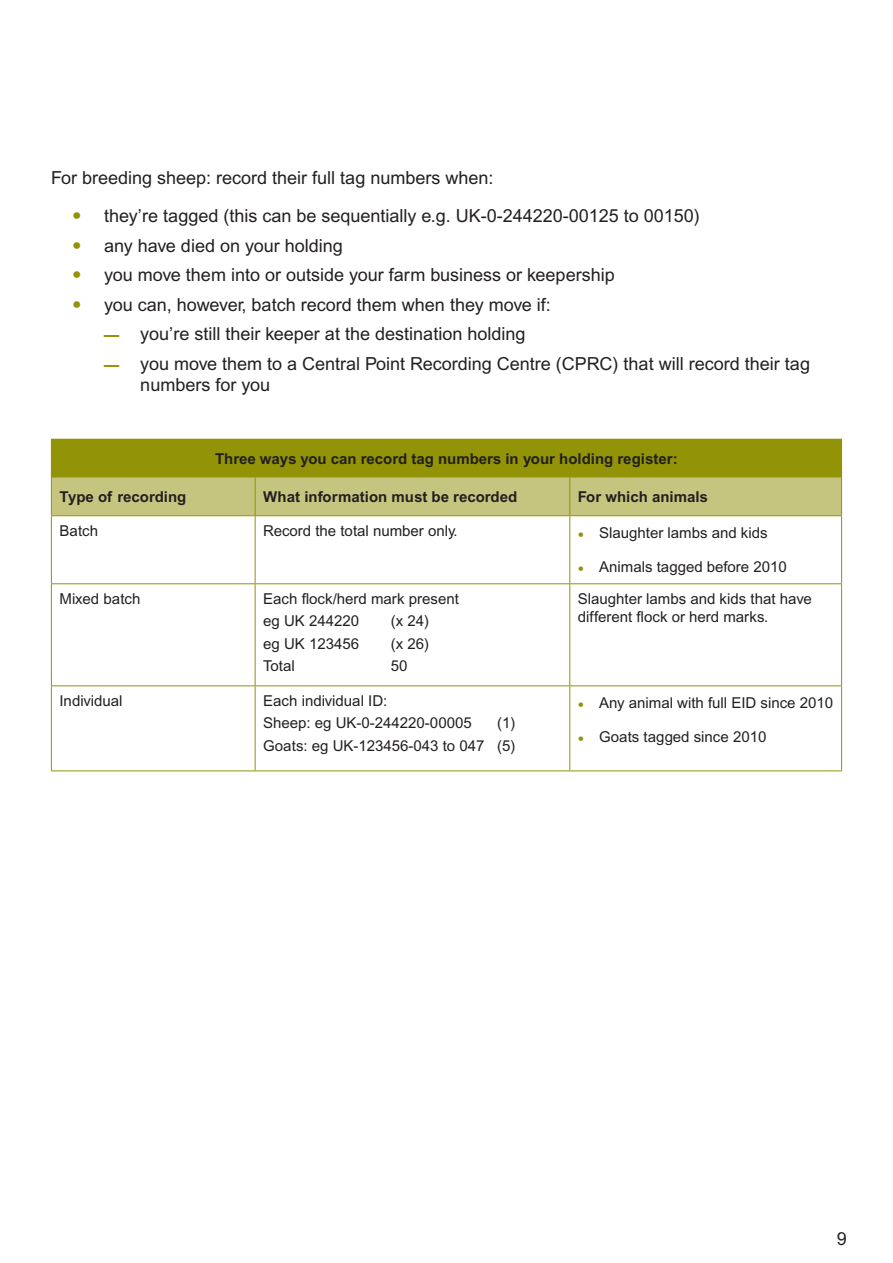
<style>
.page{position:relative;width:893px;height:1263px;background:#fff}
.page>*{position:absolute;margin:0;border:0;box-sizing:border-box;transform-origin:0 0}
.Body_Bulleted_Text{font:18px/21px "Arial";color:#231f20}
.Body_Text{font:18px "Arial";color:#231f20}
.t1{font:15px/22.2px "Arial";color:#231f20}
.t2{font:700 15px "Arial";color:#231f20}
.s1{font-size:27px;color:#929306}
.s2{font-size:18px;color:#929306}
</style>
<div class="page">
<div style="left:51px;top:439px;width:791px;height:38px;background:#929306"></div>
<div style="left:52px;top:477px;width:789px;height:38px;background:#c6c57f"></div>
<svg style="left:52px;top:516px;width:203px;height:254px"></svg>
<hr style="left:51px;top:516px;width:1px;height:67px;background:#929306">
<hr style="left:51px;top:584px;width:1px;height:101px;background:#929306">
<hr style="left:51px;top:686px;width:1px;height:84px;background:#929306">
<hr style="left:51px;top:477px;width:1px;height:38px;background:#929306">
<hr style="left:255px;top:516px;width:1px;height:67px;background:#929306">
<hr style="left:255px;top:584px;width:1px;height:101px;background:#929306">
<hr style="left:255px;top:686px;width:1px;height:84px;background:#929306">
<hr style="left:255px;top:477px;width:1px;height:38px;background:#929306">
<hr style="left:569px;top:477px;width:1px;height:38px;background:#929306">
<hr style="left:569px;top:516px;width:1px;height:67px;background:#929306">
<hr style="left:841px;top:516px;width:1px;height:67px;background:#929306">
<hr style="left:569px;top:584px;width:1px;height:101px;background:#929306">
<hr style="left:841px;top:584px;width:1px;height:101px;background:#929306">
<hr style="left:569px;top:686px;width:1px;height:84px;background:#929306">
<hr style="left:841px;top:686px;width:1px;height:84px;background:#929306">
<hr style="left:51px;top:515px;width:204px;height:1px;background:#929306">
<hr style="left:255px;top:515px;width:315px;height:1px;background:#929306">
<hr style="left:570px;top:515px;width:272px;height:1px;background:#929306">
<hr style="left:51px;top:583px;width:204px;height:1px;background:#929306">
<hr style="left:255px;top:583px;width:315px;height:1px;background:#929306">
<hr style="left:570px;top:583px;width:272px;height:1px;background:#929306">
<hr style="left:51px;top:685px;width:204px;height:1px;background:#929306">
<hr style="left:255px;top:685px;width:315px;height:1px;background:#929306">
<hr style="left:570px;top:685px;width:272px;height:1px;background:#929306">
<hr style="left:51px;top:770px;width:204px;height:1px;background:#929306">
<hr style="left:255px;top:770px;width:315px;height:1px;background:#929306">
<hr style="left:570px;top:770px;width:272px;height:1px;background:#929306">
<hr style="left:841px;top:477px;width:1px;height:38px;background:#929306">
<p class="Body_Text" style="left:51px;top:168px;width:444px">For breeding sheep: record their full tag numbers when:</p>
<p class="Body_Bulleted_Text" style="left:72px;top:205px;width:629px"><span class="s1">•</span> they’re tagged (this can be sequentially e.g. UK-0-244220-00125 to 00150)</p>
<p class="Body_Bulleted_Text" style="left:72px;top:235px;width:272px"><span class="s1">•</span> any have died on your holding</p>
<p class="Body_Bulleted_Text" style="left:72px;top:264px;width:544px"><span class="s1">•</span> you move them into or outside your farm business or keepership</p>
<p class="Body_Bulleted_Text" style="left:72px;top:294px;width:480px"><span class="s1">•</span> you can, however, batch record them when they move if:</p>
<p class="Body_Bulleted_Text" style="left:104px;top:323px;width:423px"><span class="s1">–</span> you’re still their keeper at the destination holding</p>
<p class="Body_Bulleted_Text" style="left:140px;top:353px;width:671px;text-indent:-36px"><span class="s1">–</span> you move them to a Central Point Recording Centre (CPRC) that will record their tag numbers for you</p>
<p class="t2" style="left:215px;top:450px;width:464px">Three ways you can record tag numbers in your holding register:</p>
<p class="t2" style="left:59px;top:488px;width:128px">Type of recording</p>
<p class="t2" style="left:263px;top:488px;width:255px">What information must be recorded</p>
<p class="t2" style="left:578px;top:488px;width:131px">For which animals</p>
<p class="t1" style="left:59px;top:520px;width:40px">Batch</p>
<p class="t1" style="left:263px;top:520px;width:196px">Record the total number only.</p>
<p class="t1" style="left:578px;top:522px;width:191px"><span class="s2">•</span> Slaughter lambs and kids</p>
<p class="t1" style="left:578px;top:556px;width:210px"><span class="s2">•</span> Animals tagged before 2010</p>
<p class="t1" style="left:59px;top:588px;width:82px">Mixed batch</p>
<p class="t1" style="left:263px;top:588px;width:197px">Each flock/herd mark present eg UK 244220</p>
<p class="t1" style="left:578px;top:590px;width:235px;line-height:18px">Slaughter lambs and kids that have different flock or herd marks.</p>
<p class="t1" style="left:391px;top:610px;width:40px">(x 24)</p>
<p class="t1" style="left:263px;top:632px;width:97px">eg UK 123456</p>
<p class="t1" style="left:391px;top:632px;width:40px">(x 26)</p>
<p class="t1" style="left:263px;top:654px;width:33px">Total</p>
<p class="t1" style="left:391px;top:654px;width:18px">50</p>
<p class="t1" style="left:59px;top:690px;width:65px">Individual</p>
<p class="t1" style="left:263px;top:690px;width:210px">Each individual ID:<br>Sheep: eg UK-0-244220-00005</p>
<p class="t1" style="left:263px;top:712px;width:254px;text-align:right">(1)<br>Goats: eg UK-123456-043 to 047 (5)</p>
<p class="t1" style="left:578px;top:692px;width:257px"><span class="s2">•</span> Any animal with full EID since 2010</p>
<p class="t1" style="left:578px;top:726px;width:190px"><span class="s2">•</span> Goats tagged since 2010</p>
<p class="Body_Bulleted_Text" style="left:837px;top:1227px;width:12px">9</p>
</div>
